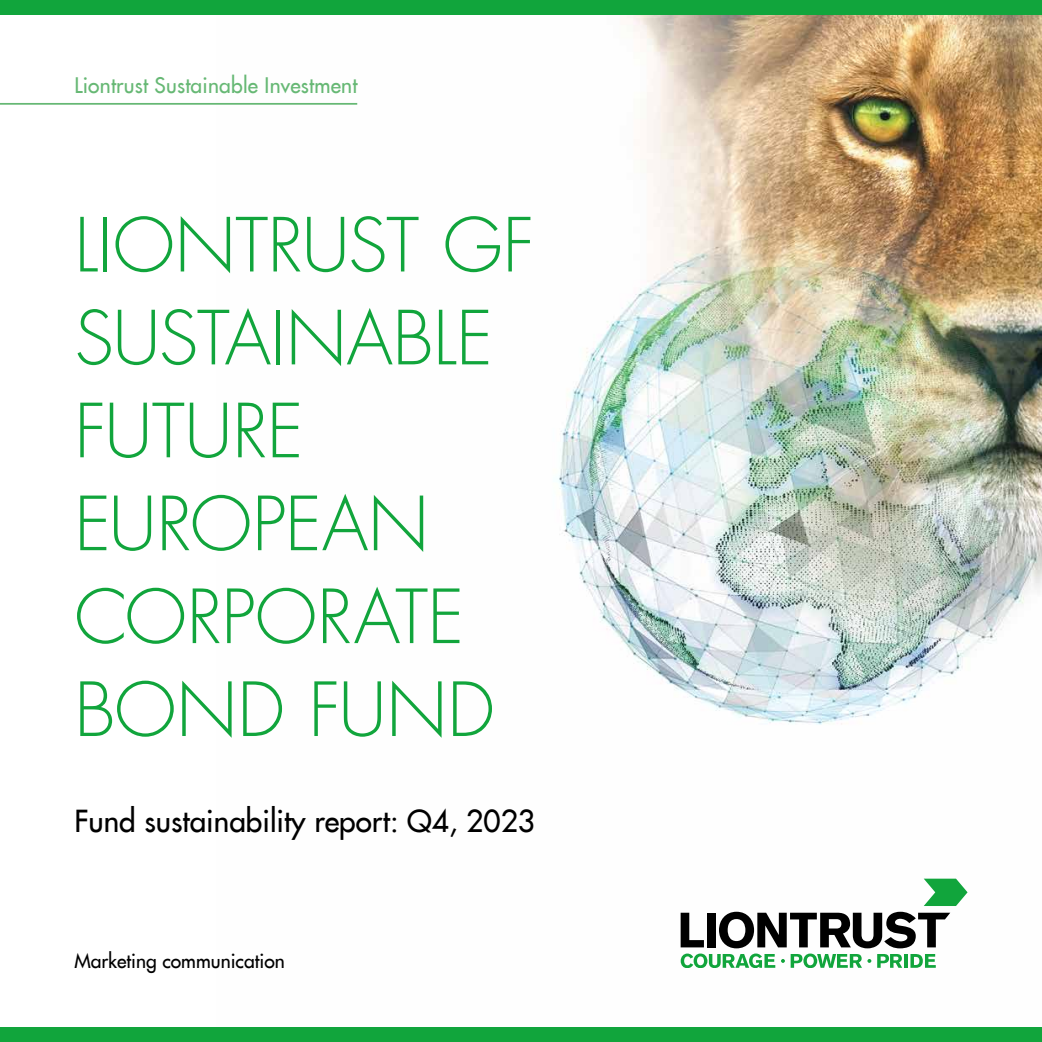
<style>
.page{position:relative;width:1042px;height:1042px;background:#fff}
.page>*{position:absolute;margin:0;border:0;box-sizing:border-box;transform-origin:0 0}
.t1{font:300 72.45px/92.9px "Futura LT";letter-spacing:-.005em;color:#11a53c}
.t2{font:29.75px "Futura LT";color:#000}
.t3{font:21px "Futura LT";letter-spacing:.01em;color:#66b874}
.t4{font:19.25px "Futura LT";color:#000}
</style>
<div class="page">
<img style="left:357px;top:15px;width:685px;height:898px">
<svg style="left:923px;top:878px;width:44px;height:28px"></svg>
<svg style="left:680px;top:912px;width:270px;height:56px"></svg>
<hr style="left:0;top:103px;width:357px;height:2px;background:#66b874">
<div style="left:0;top:0;width:1042px;height:15px;background:#11a53c"></div>
<div style="left:0;top:1027px;width:1042px;height:15px;background:#11a53c"></div>
<p class="t3" style="left:74px;top:71px;width:284px">Liontrust Sustainable Investment</p>
<p class="t1" style="left:74px;top:201px;width:462px">LIONTRUST GF<br>SUSTAINABLE<br>FUTURE<br>EUROPEAN<br>CORPORATE<br>BOND FUND</p>
<p class="t2" style="left:74px;top:802px;width:462px">Fund sustainability report: Q4, 2023</p>
<p class="t4" style="left:74px;top:948px;width:212px">Marketing communication</p>
</div>
